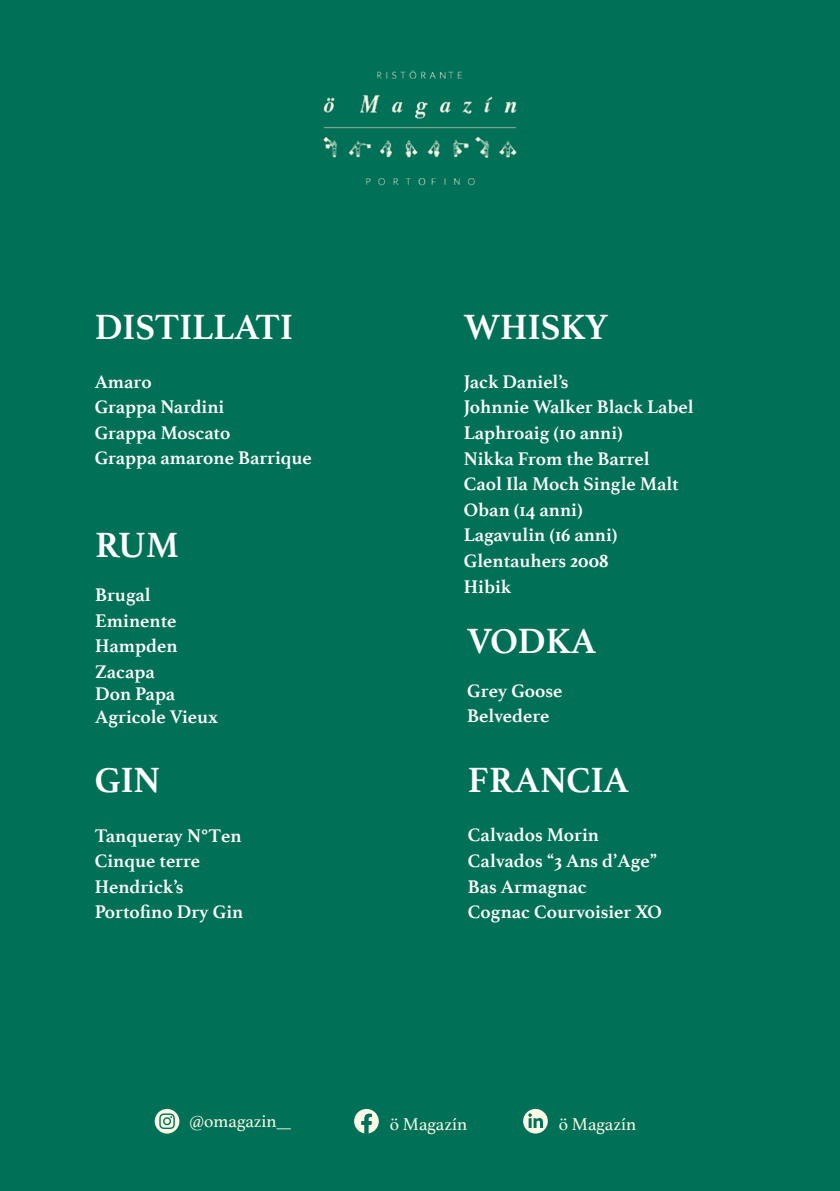
<style>
.page{position:relative;width:840px;height:1191px;background:#fff}
.page>*{position:absolute;margin:0;border:0;box-sizing:border-box;transform-origin:0 0}
.t1{font:700 36.8px "Athelas";color:#fff}
.t2{font:700 19.2px/25.6px "Athelas";color:#fff}
.t3{font:18px "Athelas";color:#fafae7}
</style>
<div class="page">
<div style="left:0;top:0;width:839px;height:1191px;background:#007156"></div>
<div style="left:155px;top:1109px;width:24px;height:24px;background:#fafae7;border-radius:50%"></div>
<svg style="left:159px;top:1113px;width:16px;height:16px"></svg>
<svg style="left:354px;top:1109px;width:24px;height:24px"></svg>
<div style="left:523px;top:1109px;width:24px;height:24px;background:#fafae7;border-radius:50%"></div>
<svg style="left:528px;top:1113px;width:14px;height:15px"></svg>
<img style="left:323px;top:70px;width:194px;height:116px">
<h1 class="t1" style="left:95px;top:296px;width:200px">DISTILLATI</h1>
<p class="t2" style="left:95px;top:368px;width:218px">Amaro<br>Grappa Nardini<br>Grappa Moscato<br>Grappa amarone Barrique</p>
<h1 class="t1" style="left:95px;top:515px;width:86px">RUM</h1>
<p class="t2" style="left:95px;top:581px;width:84px">Brugal<br>Eminente<br>Hampden<br>Zacapa</p>
<p class="t2" style="left:95px;top:682px;width:124px;line-height:22.4px">Don Papa<br>Agricole Vieux</p>
<h1 class="t1" style="left:95px;top:750px;width:67px">GIN</h1>
<p class="t2" style="left:95px;top:822px;width:150px">Tanqueray N°Ten<br>Cinque terre<br>Hendrick’s<br>Portofino Dry Gin</p>
<h1 class="t1" style="left:463px;top:296px;width:146px">WHISKY</h1>
<p class="t2" style="left:463px;top:368px;width:231px">Jack Daniel’s<br>Johnnie Walker Black Label<br>Laphroaig (10 anni)<br>Nikka From the Barrel<br>Caol Ila Moch Single Malt<br>Oban (14 anni)<br>Lagavulin (16 anni)<br>Glentauhers 2008<br>Hibik</p>
<h1 class="t1" style="left:467px;top:611px;width:130px">VODKA</h1>
<p class="t2" style="left:467px;top:677px;width:96px">Grey Goose<br>Belvedere</p>
<h1 class="t1" style="left:467px;top:750px;width:162px">FRANCIA</h1>
<p class="t2" style="left:467px;top:821px;width:195px">Calvados Morin<br>Calvados “3 Ans d’Age”<br>Bas Armagnac<br>Cognac Courvoisier XO</p>
<p class="t3" style="left:189px;top:1107px;width:103px">@omagazin__</p>
<p class="t3" style="left:389px;top:1109px;width:79px">ö Magazín</p>
<p class="t3" style="left:558px;top:1109px;width:79px">ö Magazín</p>
</div>
